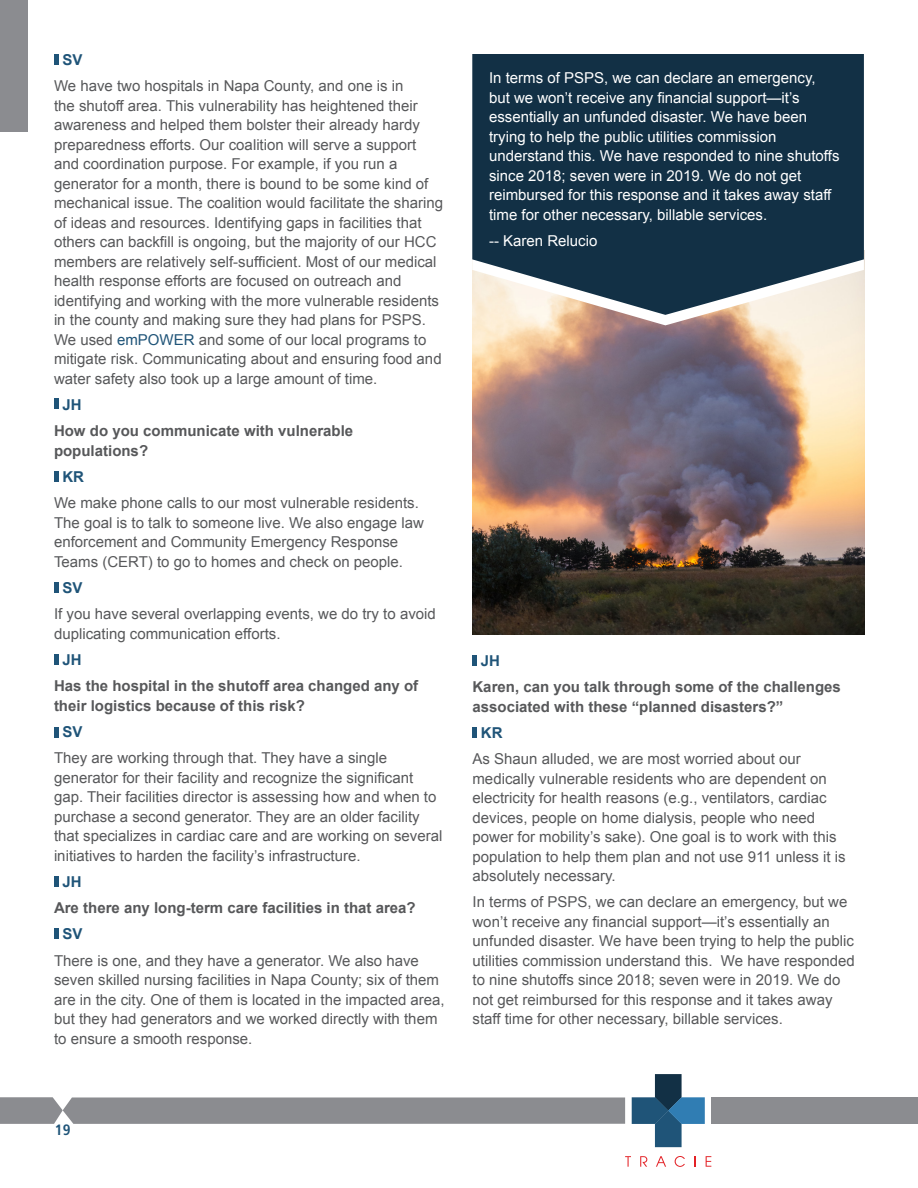
<style>
.page{position:relative;width:918px;height:1188px;background:#fff}
.page>*{position:absolute;margin:0;border:0;box-sizing:border-box;transform-origin:0 0}
.t1{font:15px/19.5px "Arial";color:#57585a}
.t2{font:15px/19.5px "Arial";color:#fff}
.t3{font:700 15px/19.5px "Arial";color:#57585a}
.t4{font:700 15px "Arial";color:#1f5478}
.t5{font:700 condensed 15px "Frutiger";color:#1f5478}
.s1{color:#1f5478}
</style>
<div class="page">
<svg style="left:632px;top:1074px;width:73px;height:73px"></svg>
<svg style="left:625px;top:1156px;width:6px;height:11px"></svg>
<svg style="left:640px;top:1156px;width:7px;height:11px"></svg>
<svg style="left:656px;top:1156px;width:10px;height:11px"></svg>
<svg style="left:675px;top:1156px;width:10px;height:11px"></svg>
<svg style="left:706px;top:1156px;width:5px;height:11px"></svg>
<div style="left:0;top:0;width:28px;height:131px;background:#8b8c90"></div>
<svg style="left:0;top:1097px;width:625px;height:27px;background:#8f9094"></svg>
<div style="left:711px;top:1097px;width:207px;height:27px;background:#8b8c90"></div>
<hr style="left:54px;top:54px;width:4px;height:10px;background:#1f5478">
<hr style="left:54px;top:399px;width:4px;height:10px;background:#1f5478">
<hr style="left:54px;top:471px;width:4px;height:11px;background:#1f5478">
<hr style="left:54px;top:582px;width:4px;height:11px;background:#1f5478">
<hr style="left:54px;top:654px;width:4px;height:11px;background:#1f5478">
<hr style="left:54px;top:727px;width:4px;height:10px;background:#1f5478">
<hr style="left:54px;top:876px;width:4px;height:10px;background:#1f5478">
<hr style="left:54px;top:928px;width:4px;height:11px;background:#1f5478">
<div style="left:472px;top:655px;width:5px;height:10px;background:#1f5478"></div>
<div style="left:472px;top:727px;width:5px;height:10px;background:#1f5478"></div>
<img style="left:472px;top:325px;width:392px;height:310px">
<svg style="left:472px;top:315px;width:392px;height:10px;background:#e3cbbb"></svg>
<svg style="left:472px;top:54px;width:392px;height:261px;background:#2a4456"></svg>
<p class="t4" style="left:62px;top:50px;width:22px">SV</p>
<p class="t1" style="left:54px;top:76px;width:391px">We have two hospitals in Napa County, and one is in<br>the shutoff area. This vulnerability has heightened their awareness and helped them bolster their already hardy preparedness efforts. Our coalition will serve a support and coordination purpose. For example, if you run a generator for a month, there is bound to be some kind of mechanical issue. The coalition would facilitate the sharing of ideas and resources. Identifying gaps in facilities that others can backfill is ongoing, but the majority of our HCC members are relatively self-sufficient. Most of our medical health response efforts are focused on outreach and identifying and working with the more vulnerable residents in the county and making sure they had plans for PSPS.<br>We used <span class="s1">emPOWER</span> and some of our local programs to mitigate risk. Communicating about and ensuring food and water safety also took up a large amount of time.</p>
<p class="t4" style="left:62px;top:395px;width:21px">JH</p>
<p class="t3" style="left:54px;top:422px;width:301px">How do you communicate with vulnerable populations?</p>
<p class="t4" style="left:62px;top:467px;width:23px">KR</p>
<p class="t1" style="left:54px;top:493px;width:371px">We make phone calls to our most vulnerable residents.<br>The goal is to talk to someone live. We also engage law enforcement and Community Emergency Response Teams (CERT) to go to homes and check on people.</p>
<p class="t4" style="left:62px;top:578px;width:22px">SV</p>
<p class="t1" style="left:54px;top:604px;width:383px">If you have several overlapping events, we do try to avoid duplicating communication efforts.</p>
<p class="t4" style="left:62px;top:650px;width:21px">JH</p>
<p class="t3" style="left:54px;top:677px;width:366px">Has the hospital in the shutoff area changed any of their logistics because of this risk?</p>
<p class="t4" style="left:62px;top:722px;width:22px">SV</p>
<p class="t1" style="left:54px;top:748px;width:390px">They are working through that. They have a single generator for their facility and recognize the significant gap. Their facilities director is assessing how and when to purchase a second generator. They are an older facility that specializes in cardiac care and are working on several initiatives to harden the facility’s infrastructure.</p>
<p class="t4" style="left:62px;top:872px;width:21px">JH</p>
<p class="t3" style="left:54px;top:899px;width:363px">Are there any long-term care facilities in that area?</p>
<p class="t4" style="left:62px;top:924px;width:22px">SV</p>
<p class="t1" style="left:54px;top:951px;width:392px">There is one, and they have a generator. We also have seven skilled nursing facilities in Napa County; six of them are in the city. One of them is located in the impacted area, but they had generators and we worked directly with them to ensure a smooth response.</p>
<p class="t2" style="left:489px;top:68px;width:352px">In terms of PSPS, we can declare an emergency, but we won’t receive any financial support—it’s essentially an unfunded disaster. We have been trying to help the public utilities commission understand this. We have responded to nine shutoffs since 2018; seven were in 2019. We do not get reimbursed for this response and it takes away staff time for other necessary, billable services.</p>
<p class="t2" style="left:489px;top:231px;width:110px">-- Karen Relucio</p>
<p class="t4" style="left:481px;top:651px;width:21px">JH</p>
<p class="t3" style="left:472px;top:678px;width:370px">Karen, can you talk through some of the challenges associated with these “planned disasters?”</p>
<p class="t4" style="left:481px;top:723px;width:23px">KR</p>
<p class="t1" style="left:472px;top:749px;width:375px">As Shaun alluded, we are most worried about our medically vulnerable residents who are dependent on electricity for health reasons (e.g., ventilators, cardiac devices, people on home dialysis, people who need power for mobility’s sake). One goal is to work with this population to help them plan and not use 911 unless it is absolutely necessary.</p>
<p class="t1" style="left:472px;top:893px;width:384px">In terms of PSPS, we can declare an emergency, but we won’t receive any financial support—it’s essentially an unfunded disaster. We have been trying to help the public utilities commission understand this. We have responded to nine shutoffs since 2018; seven were in 2019. We do not get reimbursed for this response and it takes away staff time for other necessary, billable services.</p>
<p class="t5" style="left:55px;top:1121px;width:17px">19</p>
</div>
